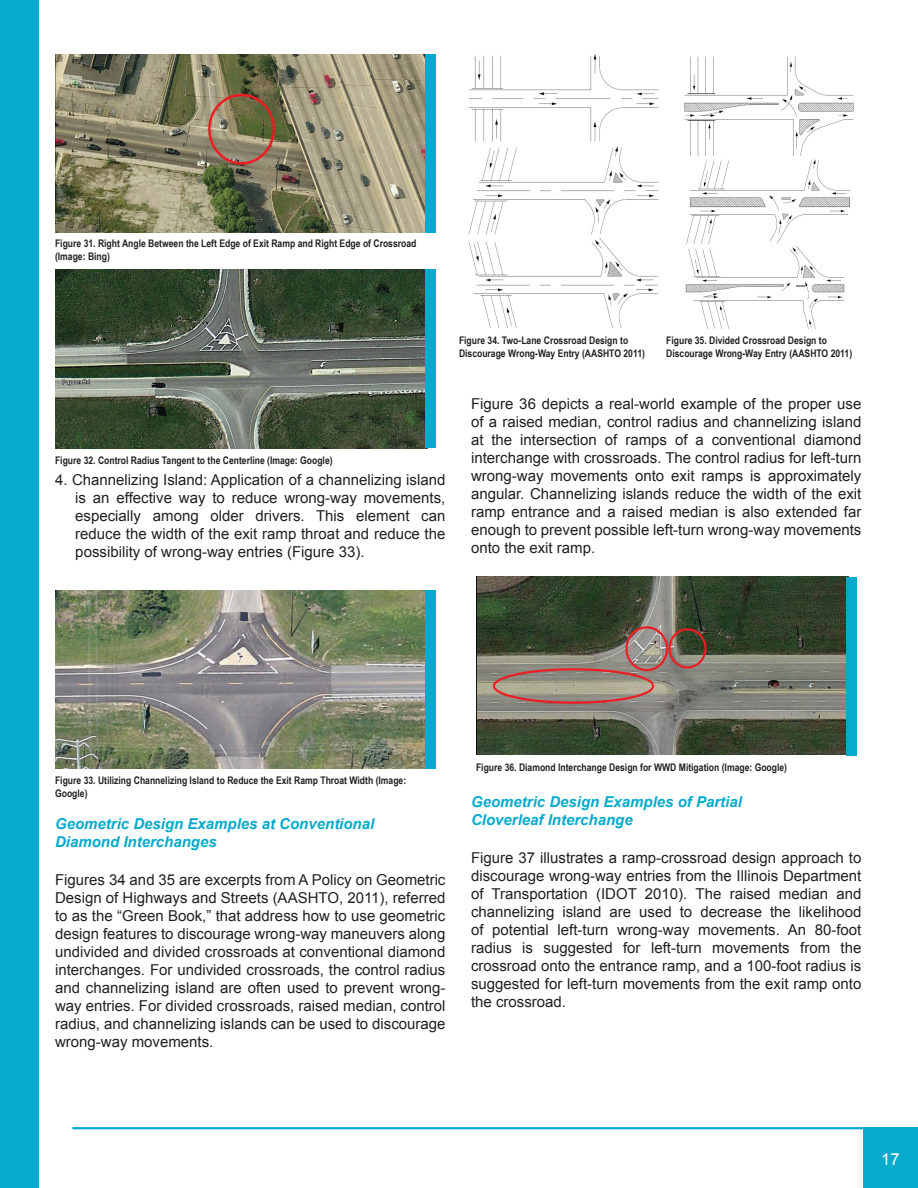
<style>
.page{position:relative;width:918px;height:1188px;background:#fff}
.page>*{position:absolute;margin:0;border:0;box-sizing:border-box;transform-origin:0 0}
.t1{font:16.5px "Arial";color:#fff}
.t2{font:15px/18px "Arial";color:#231f20;text-align:justify}
.t3{font:italic 700 15px/18px "Arial";color:#07aacc}
.t4{font:700 10.5px/12.6px "Arial Narrow";color:#231f20}
</style>
<div class="page">
<div style="left:0;top:0;width:39px;height:1188px;background:#07aacc"></div>
<div style="left:863px;top:1127px;width:55px;height:61px;background:#07aacc"></div>
<hr style="left:72px;top:1127px;width:846px;height:2px;background:#07aacc">
<img style="left:56px;top:590px;width:370px;height:178px">
<img style="left:56px;top:270px;width:370px;height:178px">
<img style="left:56px;top:55px;width:370px;height:178px">
<img style="left:477px;top:577px;width:369px;height:178px">
<img style="left:468px;top:55px;width:191px;height:273px">
<img style="left:684px;top:56px;width:170px;height:273px">
<div style="left:426px;top:54px;width:10px;height:179px;background:#07aacc"></div>
<div style="left:426px;top:270px;width:10px;height:178px;background:#07aacc"></div>
<div style="left:426px;top:590px;width:10px;height:179px;background:#07aacc"></div>
<div style="left:846px;top:577px;width:11px;height:178px;background:#07aacc"></div>
<p class="t4" style="left:55px;top:237px;width:363px">Figure 31. Right Angle Between the Left Edge of Exit Ramp and Right Edge of Crossroad (Image: Bing)</p>
<p class="t4" style="left:459px;top:334px;width:187px">Figure 34. Two-Lane Crossroad Design to<br>Discourage Wrong-Way Entry (AASHTO 2011)</p>
<p class="t4" style="left:666px;top:334px;width:187px">Figure 35. Divided Crossroad Design to<br>Discourage Wrong-Way Entry (AASHTO 2011)</p>
<p class="t4" style="left:55px;top:453px;width:279px">Figure 32. Control Radius Tangent to the Centerline (Image: Google)</p>
<p class="t2" style="left:75px;top:471px;width:372px;text-indent:-20px">4. Channelizing Island: Application of a channelizing island is an effective way to reduce wrong-way movements, especially among older drivers. This element can reduce the width of the exit ramp throat and reduce the possibility of wrong-way entries (Figure 33).</p>
<p class="t2" style="left:471px;top:395px;width:392px">Figure 36 depicts a real-world example of the proper use of a raised median, control radius and channelizing island at the intersection of ramps of a conventional diamond interchange with crossroads. The control radius for left-turn wrong-way movements onto exit ramps is approximately angular. Channelizing islands reduce the width of the exit ramp entrance and a raised median is also extended far enough to prevent possible left-turn wrong-way movements onto the exit ramp.</p>
<p class="t4" style="left:55px;top:774px;width:353px">Figure 33. Utilizing Channelizing Island to Reduce the Exit Ramp Throat Width (Image:<br>Google)</p>
<p class="t3" style="left:55px;top:815px;width:321px">Geometric Design Examples at Conventional<br>Diamond Interchanges</p>
<p class="t2" style="left:55px;top:871px;width:392px">Figures 34 and 35 are excerpts from A Policy on Geometric Design of Highways and Streets (AASHTO, 2011), referred to as the “Green Book,” that address how to use geometric design features to discourage wrong-way maneuvers along undivided and divided crossroads at conventional diamond interchanges. For undivided crossroads, the control radius and channelizing island are often used to prevent wrong&shy;way entries. For divided crossroads, raised median, control radius, and channelizing islands can be used to discourage wrong-way movements.</p>
<p class="t4" style="left:476px;top:760px;width:313px">Figure 36. Diamond Interchange Design for WWD Mitigation (Image: Google)</p>
<p class="t3" style="left:471px;top:793px;width:272px">Geometric Design Examples of Partial<br>Cloverleaf Interchange</p>
<p class="t2" style="left:471px;top:849px;width:392px">Figure 37 illustrates a ramp-crossroad design approach to discourage wrong-way entries from the Illinois Department of Transportation (IDOT 2010). The raised median and channelizing island are used to decrease the likelihood of potential left-turn wrong-way movements. An 80-foot radius is suggested for left-turn movements from the crossroad onto the entrance ramp, and a 100-foot radius is suggested for left-turn movements from the exit ramp onto the crossroad.</p>
<p class="t1" style="left:881px;top:1148px;width:20px">17</p>
</div>
